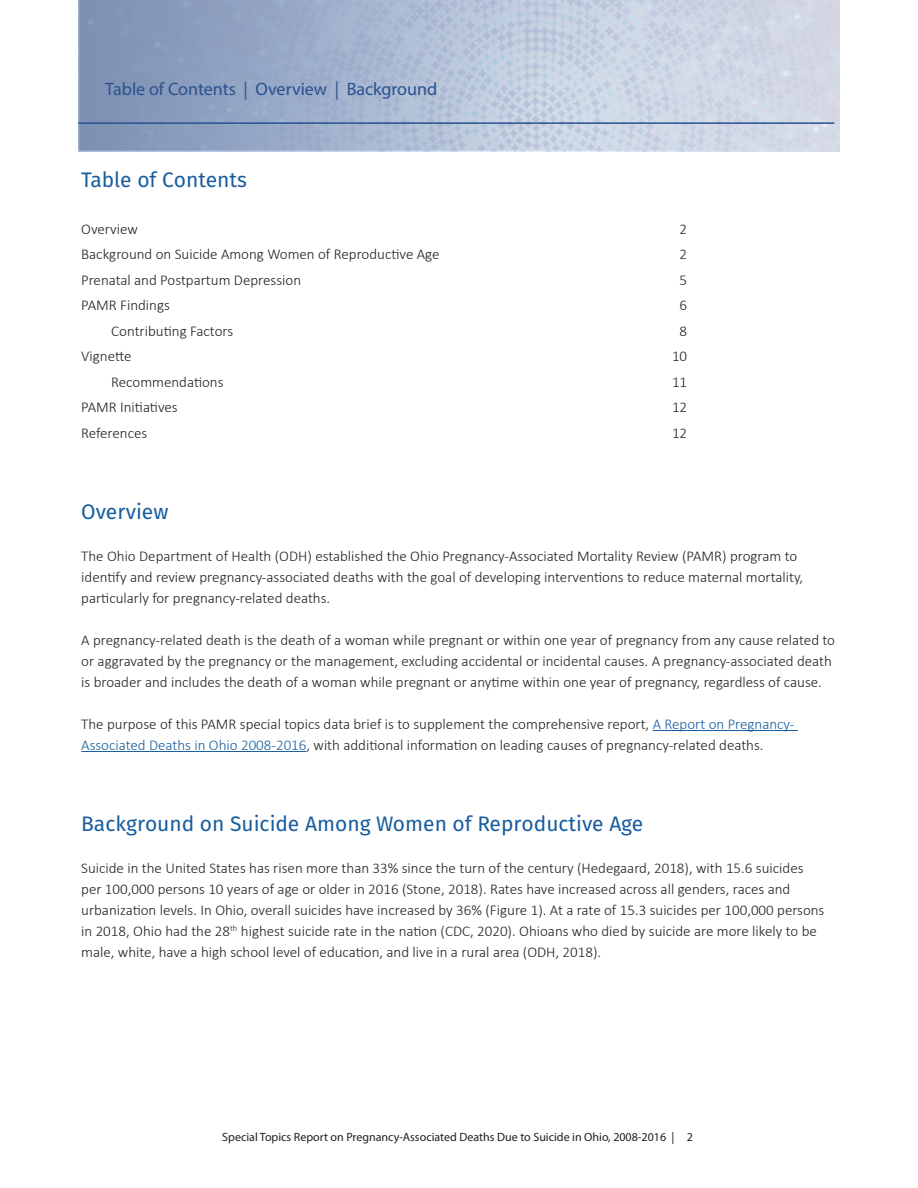
<style>
.page{position:relative;width:918px;height:1188px;background:#fff}
.page>*{position:absolute;margin:0;border:0;box-sizing:border-box;transform-origin:0 0}
.t1{font:21px "Fira Sans";color:#175d9e}
.t2{font:18px "Myriad Pro";color:#29518f}
.t3{font:300 15px/21px "Calibri";color:#231f20}
.t4{font:12px "Myriad Pro";color:#231f20}
.s1{color:#175d9e}
</style>
<div class="page">
<svg style="left:78px;top:0;width:762px;height:151px;background:#b0bdd4"></svg>
<hr style="left:78px;top:122px;width:756px;height:2px;background:#29518f">
<hr style="left:653px;top:730px;width:145px;height:1px;background:#175d9e">
<hr style="left:81px;top:751px;width:225px;height:1px;background:#175d9e">
<p class="t2" style="left:105px;top:78px;width:333px">Table of Contents | Overview | Background</p>
<h1 class="t1" style="left:81px;top:165px;width:167px">Table of Contents</h1>
<p class="t3" style="left:81px;top:218px;width:58px">Overview</p>
<p class="t3" style="left:680px;top:218px;width:9px">2</p>
<p class="t3" style="left:81px;top:243px;width:360px">Background on Suicide Among Women of Reproductive Age</p>
<p class="t3" style="left:680px;top:243px;width:9px">2</p>
<p class="t3" style="left:81px;top:269px;width:221px">Prenatal and Postpartum Depression</p>
<p class="t3" style="left:680px;top:269px;width:9px">5</p>
<p class="t3" style="left:81px;top:294px;width:90px">PAMR Findings</p>
<p class="t3" style="left:680px;top:294px;width:9px">6</p>
<p class="t3" style="left:111px;top:320px;width:124px">Contributing Factors</p>
<p class="t3" style="left:680px;top:320px;width:9px">8</p>
<p class="t3" style="left:81px;top:345px;width:52px">Vignette</p>
<p class="t3" style="left:672px;top:345px;width:17px">10</p>
<p class="t3" style="left:111px;top:371px;width:114px">Recommendations</p>
<p class="t3" style="left:672px;top:371px;width:17px">11</p>
<p class="t3" style="left:81px;top:396px;width:98px">PAMR Initiatives</p>
<p class="t3" style="left:672px;top:396px;width:17px">12</p>
<p class="t3" style="left:81px;top:422px;width:68px">References</p>
<p class="t3" style="left:672px;top:422px;width:17px">12</p>
<h1 class="t1" style="left:81px;top:497px;width:89px">Overview</h1>
<p class="t3" style="left:81px;top:545px;width:723px">The Ohio Department of Health (ODH) established the Ohio Pregnancy-Associated Mortality Review (PAMR) program to identify and review pregnancy-associated deaths with the goal of developing interventions to reduce maternal mortality, particularly for pregnancy-related deaths.</p>
<p class="t3" style="left:81px;top:629px;width:755px">A pregnancy-related death is the death of a woman while pregnant or within one year of pregnancy from any cause related to or aggravated by the pregnancy or the management, excluding accidental or incidental causes. A pregnancy-associated death is broader and includes the death of a woman while pregnant or anytime within one year of pregnancy, regardless of cause.</p>
<p class="t3" style="left:81px;top:713px;width:715px">The purpose of this PAMR special topics data brief is to supplement the comprehensive report, <span class="s1">A Report on Pregnancy-<br>Associated Deaths in Ohio 2008-2016</span>, with additional information on leading causes of pregnancy-related deaths.</p>
<h1 class="t1" style="left:81px;top:809px;width:564px">Background on Suicide Among Women of Reproductive Age</h1>
<p class="t3" style="left:81px;top:857px;width:745px">Suicide in the United States has risen more than 33% since the turn of the century (Hedegaard, 2018), with 15.6 suicides per 100,000 persons 10 years of age or older in 2016 (Stone, 2018). Rates have increased across all genders, races and urbanization levels. In Ohio, overall suicides have increased by 36% (Figure 1). At a rate of 15.3 suicides per 100,000 persons in 2018, Ohio had the 28<sup>th</sup> highest suicide rate in the nation (CDC, 2020). Ohioans who died by suicide are more likely to be male, white, have a high school level of education, and live in a rural area (ODH, 2018).</p>
<p class="t4" style="left:222px;top:1129px;width:472px">Special Topics Report on Pregnancy-Associated Deaths Due to Suicide in Ohio, 2008-2016 | 2</p>
</div>
